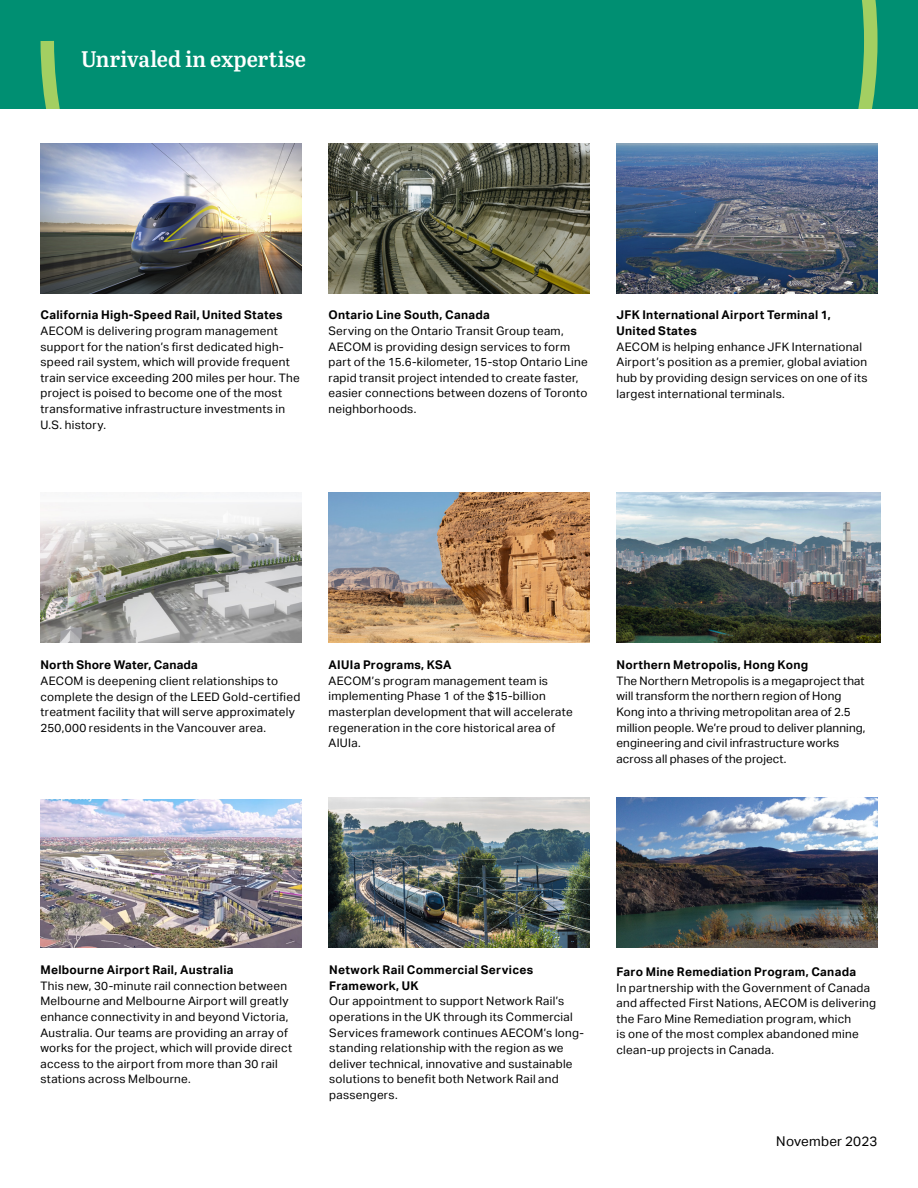
<style>
.page{position:relative;width:918px;height:1188px;background:#fff}
.page>*{position:absolute;margin:0;border:0;box-sizing:border-box;transform-origin:0 0}
.t1{font:22.5px "Abril Titling Sb";color:#fff}
.t2{font:13.5px "AECOM Sans";letter-spacing:.01em;color:#000}
.t3{font:700 12px/15.8px "AECOM Sans";letter-spacing:.02em;color:#000}
.t4{font:11.7px/15.6px "AECOM Sans";letter-spacing:.02em;color:#000}
</style>
<div class="page">
<div style="left:0;top:0;width:918px;height:109px;background:#008f72"></div>
<svg style="left:40px;top:0;width:838px;height:109px"></svg>
<img style="left:40px;top:800px;width:262px;height:148px">
<img style="left:41px;top:493px;width:261px;height:150px">
<img style="left:616px;top:797px;width:262px;height:150px">
<img style="left:40px;top:144px;width:262px;height:150px">
<img style="left:328px;top:144px;width:262px;height:150px">
<img style="left:616px;top:144px;width:262px;height:150px">
<img style="left:328px;top:798px;width:262px;height:150px">
<img style="left:328px;top:493px;width:262px;height:150px">
<img style="left:616px;top:493px;width:264px;height:150px">
<h1 class="t1" style="left:81px;top:42px;width:226px">Unrivaled in expertise</h1>
<p class="t3" style="left:40px;top:307px;width:244px">California High-Speed Rail, United States</p>
<p class="t4" style="left:40px;top:323px;width:261px">AECOM is delivering program management support for the nation’s first dedicated high&shy;speed rail system, which will provide frequent train service exceeding 200 miles per hour. The project is poised to become one of the most transformative infrastructure investments in U.S. history.</p>
<p class="t3" style="left:328px;top:307px;width:163px">Ontario Line South, Canada</p>
<p class="t4" style="left:328px;top:323px;width:261px">Serving on the Ontario Transit Group team, AECOM is providing design services to form part of the 15.6-kilometer, 15-stop Ontario Line rapid transit project intended to create faster, easier connections between dozens of Toronto neighborhoods.</p>
<p class="t3" style="left:616px;top:307px;width:216px">JFK International Airport Terminal 1,<br>United States</p>
<p class="t4" style="left:616px;top:339px;width:253px">AECOM is helping enhance JFK International Airport’s position as a premier, global aviation hub by providing design services on one of its largest international terminals.</p>
<p class="t3" style="left:41px;top:657px;width:159px">North Shore Water, Canada</p>
<p class="t4" style="left:41px;top:673px;width:261px">AECOM is deepening client relationships to complete the design of the LEED Gold-certified treatment facility that will serve approximately 250,000 residents in the Vancouver area.</p>
<p class="t3" style="left:328px;top:657px;width:125px">AIUIa Programs, KSA</p>
<p class="t4" style="left:328px;top:673px;width:246px">AECOM’s program management team is implementing Phase 1 of the $15-billion masterplan development that will accelerate regeneration in the core historical area of AIUIa.</p>
<p class="t3" style="left:616px;top:657px;width:193px">Northern Metropolis, Hong Kong</p>
<p class="t4" style="left:616px;top:673px;width:251px">The Northern Metropolis is a megaproject that will transform the northern region of Hong Kong into a thriving metropolitan area of 2.5 million people. We’re proud to deliver planning, engineering and civil infrastructure works across all phases of the project.</p>
<p class="t3" style="left:40px;top:962px;width:195px">Melbourne Airport Rail, Australia</p>
<p class="t4" style="left:40px;top:978px;width:253px">This new, 30-minute rail connection between Melbourne and Melbourne Airport will greatly enhance connectivity in and beyond Victoria, Australia. Our teams are providing an array of works for the project, which will provide direct access to the airport from more than 30 rail stations across Melbourne.</p>
<p class="t3" style="left:329px;top:962px;width:205px">Network Rail Commercial Services<br>Framework, UK</p>
<p class="t4" style="left:329px;top:994px;width:256px">Our appointment to support Network Rail’s operations in the UK through its Commercial Services framework continues AECOM’s long&shy;standing relationship with the region as we deliver technical, innovative and sustainable solutions to benefit both Network Rail and passengers.</p>
<p class="t3" style="left:616px;top:964px;width:241px">Faro Mine Remediation Program, Canada</p>
<p class="t4" style="left:616px;top:980px;width:261px">In partnership with the Government of Canada and affected First Nations, AECOM is delivering the Faro Mine Remediation program, which<br>is one of the most complex abandoned mine clean-up projects in Canada.</p>
<p class="t2" style="left:776px;top:1133px;width:103px">November 2023</p>
</div>
